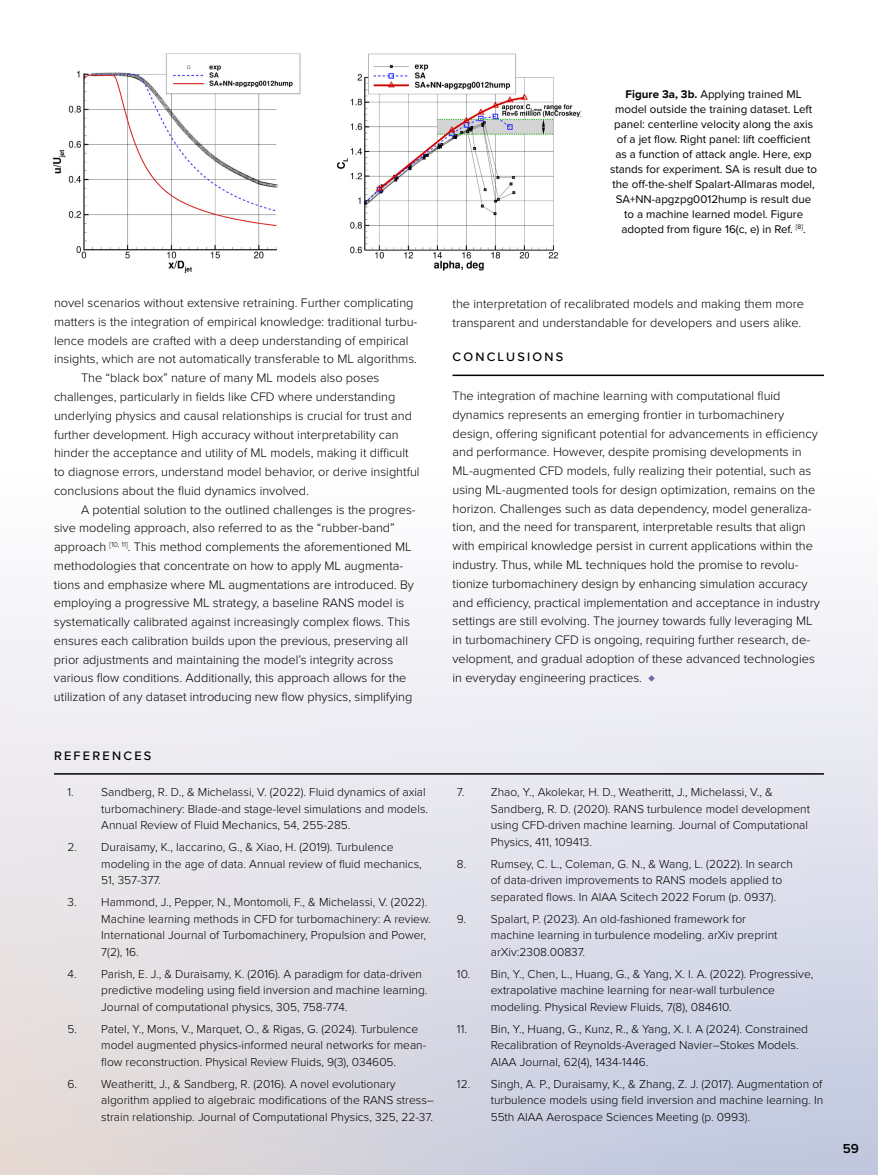
<style>
.page{position:relative;width:878px;height:1175px;background:#fff}
.page>*{position:absolute;margin:0;border:0;box-sizing:border-box;transform-origin:0 0}
.t1{font:600 13.5px "Proxima Nova";color:#000}
.t2{font:300 12.75px/18.8px "Proxima Nova";color:#000}
.t3{font:500 12.75px "Proxima Nova";letter-spacing:.175em;color:#000}
.t4{font:300 12px/16.5px "Proxima Nova";color:#000}
.t5{font:11.55px/15px "Proxima Nova";color:#000;text-align:center}
.s1{font-weight:700}
.s2{color:#7b63a4}
</style>
<div class="page">
<svg style="left:0;top:605px;width:878px;height:569px"></svg>
<hr style="left:452px;top:374px;width:372px;height:2px;background:#000">
<img style="left:52px;top:53px;width:249px;height:220px">
<img style="left:336px;top:53px;width:246px;height:218px">
<hr style="left:54px;top:773px;width:769px;height:1px;background:#000">
<p class="t5" style="left:610px;top:86px;width:208px"><span class="s1">Figure 3a, 3b.</span> Applying trained ML model outside the training dataset. Left panel: centerline velocity along the axis of a jet flow. Right panel: lift coefficient as a function of attack angle. Here, exp stands for experiment. SA is result due to the off-the-shelf Spalart-Allmaras model, SA+NN-apgzpg0012hump is result due to a machine learned model. Figure adopted from figure 16(c, e) in Ref. <sup>[8]</sup>.</p>
<p class="t2" style="left:54px;top:293px;width:361px">novel scenarios without extensive retraining. Further complicating</p>
<p class="t2" style="left:54px;top:312px;width:365px">matters is the integration of empirical knowledge: traditional turbu-</p>
<p class="t2" style="left:54px;top:330px;width:356px">lence models are crafted with a deep understanding of empirical</p>
<p class="t2" style="left:54px;top:349px;width:364px">insights, which are not automatically transferable to ML algorithms.</p>
<p class="t2" style="left:81px;top:368px;width:300px">The “black box” nature of many ML models also poses</p>
<p class="t2" style="left:54px;top:387px;width:343px">challenges, particularly in fields like CFD where understanding</p>
<p class="t2" style="left:54px;top:405px;width:359px">underlying physics and causal relationships is crucial for trust and</p>
<p class="t2" style="left:54px;top:424px;width:346px">further development. High accuracy without interpretability can</p>
<p class="t2" style="left:54px;top:443px;width:356px">hinder the acceptance and utility of ML models, making it difficult</p>
<p class="t2" style="left:54px;top:462px;width:367px">to diagnose errors, understand model behavior, or derive insightful</p>
<p class="t2" style="left:54px;top:480px;width:256px">conclusions about the fluid dynamics involved.</p>
<p class="t2" style="left:81px;top:499px;width:336px">A potential solution to the outlined challenges is the progres-</p>
<p class="t2" style="left:54px;top:518px;width:342px">sive modeling approach, also referred to as the “rubber-band”</p>
<p class="t2" style="left:54px;top:537px;width:359px">approach <sup>[10,</sup> <sup>11]</sup>. This method complements the aforementioned ML</p>
<p class="t2" style="left:54px;top:555px;width:351px">methodologies that concentrate on how to apply ML augmenta-</p>
<p class="t2" style="left:54px;top:574px;width:361px">tions and emphasize where ML augmentations are introduced. By</p>
<p class="t2" style="left:54px;top:593px;width:352px">employing a progressive ML strategy, a baseline RANS model is</p>
<p class="t2" style="left:54px;top:612px;width:357px">systematically calibrated against increasingly complex flows. This</p>
<p class="t2" style="left:54px;top:630px;width:355px">ensures each calibration builds upon the previous, preserving all</p>
<p class="t2" style="left:54px;top:649px;width:341px">prior adjustments and maintaining the model’s integrity across</p>
<p class="t2" style="left:54px;top:668px;width:354px">various flow conditions. Additionally, this approach allows for the</p>
<p class="t2" style="left:54px;top:687px;width:360px">utilization of any dataset introducing new flow physics, simplifying</p>
<p class="t3" style="left:54px;top:746px;width:99px">REFERENCES</p>
<p class="t4" style="left:101px;top:783px;width:328px;text-indent:-34px">1. Sandberg, R. D., &amp; Michelassi, V. (2022). Fluid dynamics of axial turbomachinery: Blade-and stage-level simulations and models.<br>Annual Review of Fluid Mechanics, 54, 255-285.</p>
<p class="t4" style="left:101px;top:838px;width:322px;text-indent:-34px">2. Duraisamy, K., Iaccarino, G., &amp; Xiao, H. (2019). Turbulence modeling in the age of data. Annual review of fluid mechanics,<br>51, 357-377.</p>
<p class="t4" style="left:101px;top:893px;width:331px;text-indent:-34px">3. Hammond, J., Pepper, N., Montomoli, F., &amp; Michelassi, V. (2022).<br>Machine learning methods in CFD for turbomachinery: A review.<br>International Journal of Turbomachinery, Propulsion and Power, 7(2), 16.</p>
<p class="t4" style="left:101px;top:964px;width:328px;text-indent:-34px">4. Parish, E. J., &amp; Duraisamy, K. (2016). A paradigm for data-driven predictive modeling using field inversion and machine learning.<br>Journal of computational physics, 305, 758-774.</p>
<p class="t4" style="left:101px;top:1019px;width:326px;text-indent:-34px">5. Patel, Y., Mons, V., Marquet, O., &amp; Rigas, G. (2024). Turbulence model augmented physics-informed neural networks for mean&shy;flow reconstruction. Physical Review Fluids, 9(3), 034605.</p>
<p class="t4" style="left:101px;top:1074px;width:334px;text-indent:-34px">6. Weatheritt, J., &amp; Sandberg, R. (2016). A novel evolutionary algorithm applied to algebraic modifications of the RANS stress– strain relationship. Journal of Computational Physics, 325, 22-37.</p>
<p class="t2" style="left:452px;top:293px;width:353px">the interpretation of recalibrated models and making them more transparent and understandable for developers and users alike.</p>
<p class="t3" style="left:452px;top:347px;width:112px">CONCLUSIONS</p>
<p class="t2" style="left:452px;top:386px;width:369px">The integration of machine learning with computational fluid dynamics represents an emerging frontier in turbomachinery design, offering significant potential for advancements in efficiency and performance. However, despite promising developments in ML-augmented CFD models, fully realizing their potential, such as using ML-augmented tools for design optimization, remains on the horizon. Challenges such as data dependency, model generaliza&shy;tion, and the need for transparent, interpretable results that align with empirical knowledge persist in current applications within the industry. Thus, while ML techniques hold the promise to revolu&shy;tionize turbomachinery design by enhancing simulation accuracy and efficiency, practical implementation and acceptance in industry settings are still evolving. The journey towards fully leveraging ML in turbomachinery CFD is ongoing, requiring further research, de&shy;velopment, and gradual adoption of these advanced technologies in everyday engineering practices. <span class="s2">♦</span></p>
<p class="t4" style="left:490px;top:783px;width:321px;text-indent:-34px">7. Zhao, Y., Akolekar, H. D., Weatheritt, J., Michelassi, V., &amp; Sandberg, R. D. (2020). RANS turbulence model development using CFD-driven machine learning. Journal of Computational Physics, 411, 109413.</p>
<p class="t4" style="left:490px;top:855px;width:303px;text-indent:-34px">8. Rumsey, C. L., Coleman, G. N., &amp; Wang, L. (2022). In search of data-driven improvements to RANS models applied to separated flows. In AIAA Scitech 2022 Forum (p. 0937).</p>
<p class="t4" style="left:490px;top:909px;width:288px;text-indent:-34px">9. Spalart, P. (2023). An old-fashioned framework for machine learning in turbulence modeling. arXiv preprint arXiv:2308.00837.</p>
<p class="t4" style="left:490px;top:964px;width:324px;text-indent:-34px">10. Bin, Y., Chen, L., Huang, G., &amp; Yang, X. I. A. (2022). Progressive, extrapolative machine learning for near-wall turbulence modeling. Physical Review Fluids, 7(8), 084610.</p>
<p class="t4" style="left:490px;top:1019px;width:319px;text-indent:-34px">11. Bin, Y., Huang, G., Kunz, R., &amp; Yang, X. I. A (2024). Constrained<br>Recalibration of Reynolds-Averaged Navier–Stokes Models.<br>AIAA Journal, 62(4), 1434-1446.</p>
<p class="t4" style="left:490px;top:1074px;width:334px;text-align:justify;text-indent:-34px">12. Singh, A. P., Duraisamy, K., &amp; Zhang, Z. J. (2017). Augmentation of turbulence models using field inversion and machine learning. In 55th AIAA Aerospace Sciences Meeting (p. 0993).</p>
<p class="t1" style="left:842px;top:1138px;width:18px">59</p>
</div>
